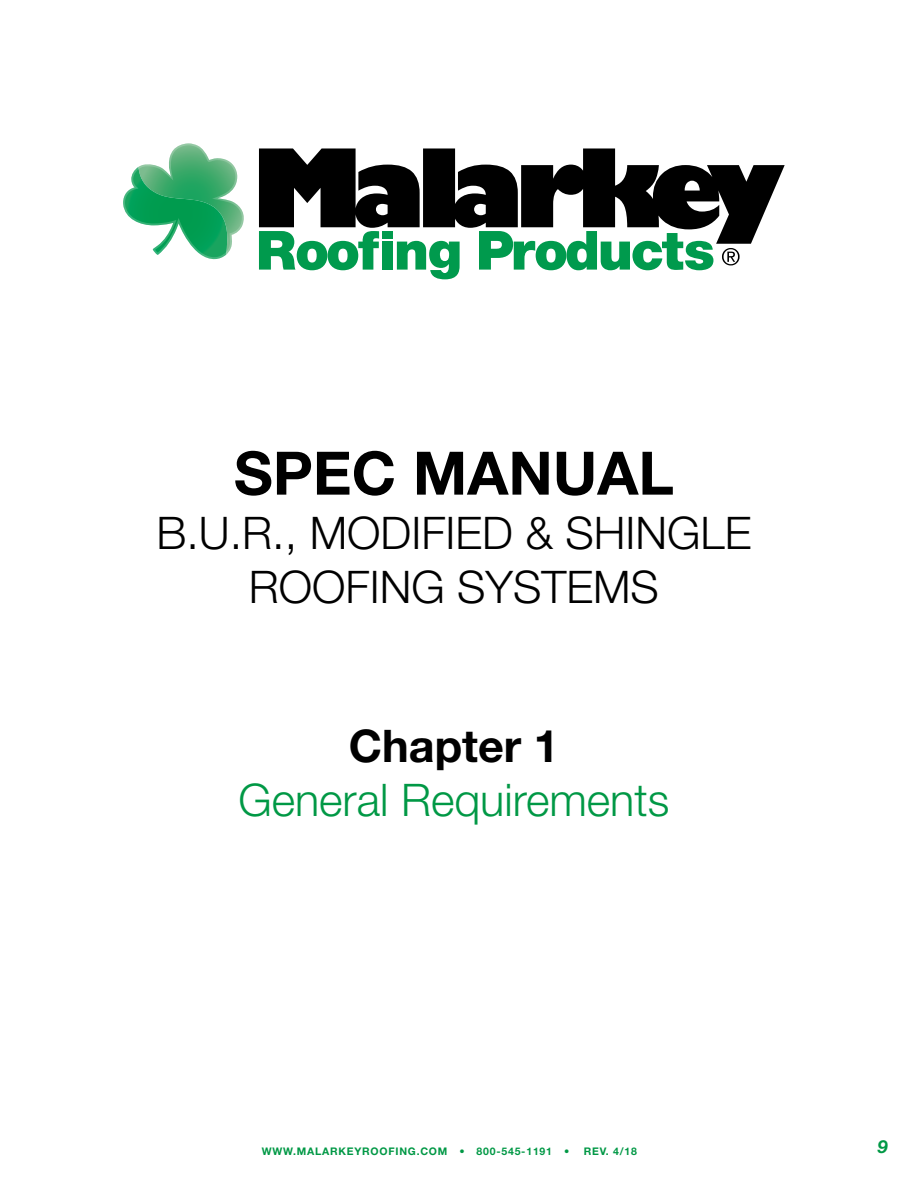
<style>
.page{position:relative;width:918px;height:1188px;background:#fff}
.page>*{position:absolute;margin:0;border:0;box-sizing:border-box;transform-origin:0 0}
.t1{font:700 60px "Helvetica Neue LT Std";color:#000}
.t2{font:300 45px/54px "Helvetica Neue LT Std";color:#000;text-align:center}
.t3{font:300 45px "Helvetica Neue LT Std";color:#009845}
.t4{font:700 45px "Helvetica Neue LT Std";color:#000}
.t5{font:italic 700 18px "Helvetica Neue LT Std";color:#009845}
.t6{font:700 10.5px "Helvetica Neue LT Std";letter-spacing:.075em;color:#009845}
</style>
<div class="page">
<svg style="left:259px;top:148px;width:526px;height:131px"></svg>
<svg style="left:123px;top:143px;width:121px;height:117px"></svg>
<h1 class="t1" style="left:234px;top:436px;width:442px">SPEC MANUAL</h1>
<h2 class="t2" style="left:156px;top:505px;width:597px">B.U.R., MODIFIED &amp; SHINGLE<br>ROOFING SYSTEMS</h2>
<h2 class="t4" style="left:349px;top:719px;width:212px">Chapter 1</h2>
<h2 class="t3" style="left:238px;top:773px;width:432px">General Requirements</h2>
<p class="t6" style="left:262px;top:1145px;width:309px">WWW.MALARKEYROOFING.COM • 800-545-1191 •</p>
<p class="t6" style="left:584px;top:1145px;width:55px">REV. 4/18</p>
<h3 class="t5" style="left:878px;top:1136px;width:12px">9</h3>
</div>
